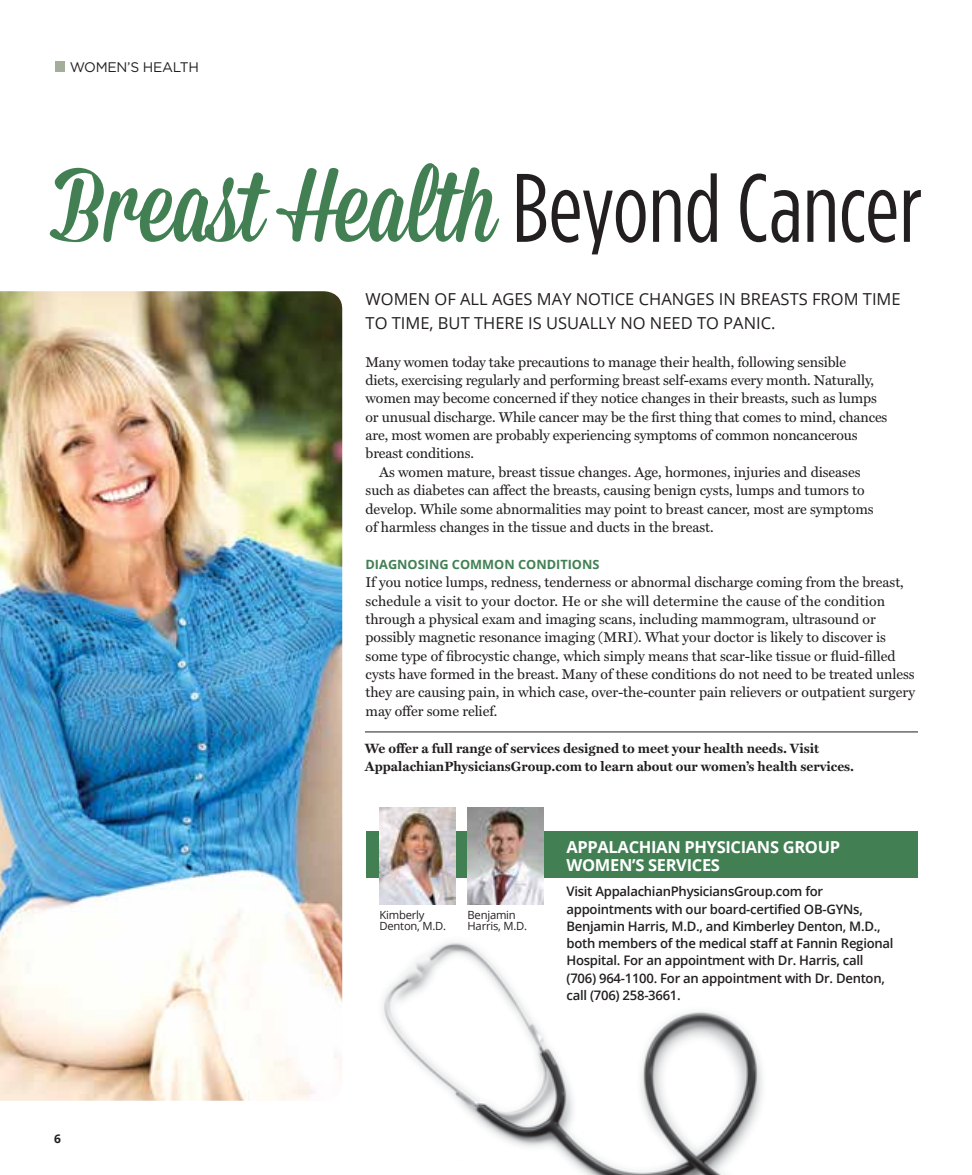
<style>
.page{position:relative;width:972px;height:1175px;background:#fff}
.page>*{position:absolute;margin:0;border:0;box-sizing:border-box;transform-origin:0 0}
.t1{font:103.8px "Mission Script";color:#428054}
.t2{font:16.5px/24px "Open Sans";color:#231f20}
.t3{font:700 16.5px/18px "Open Sans";letter-spacing:-.02em;color:#fff}
.t4{font:14.25px/18.3px "Miller Text";letter-spacing:-.005em;color:#231f20}
.t5{font:13.8px "Gotham";letter-spacing:-.02em;color:#231f20}
.t6{font:700 13.5px/18.3px "Miller Text";color:#231f20}
.t7{font:600 13.2px/17.2px "Open Sans";letter-spacing:-.02em;color:#231f20}
.t8{font:700 12.75px "Open Sans";color:#428054}
.t9{font:700 12px "Open Sans";color:#231f20}
.t10{font:11.25px/11.2px "Open Sans";letter-spacing:-.02em;color:#231f20}
.s1{font-family:"Gotham Condensed";font-size:96.9px;color:#231f20}
</style>
<div class="page">
<img style="left:383px;top:942px;width:380px;height:232px">
<div style="left:366px;top:831px;width:552px;height:47px;background:#428054"></div>
<hr style="left:365px;top:731px;width:553px;height:1px;background:#231f20">
<img style="left:0;top:291px;width:342px;height:809px">
<div style="left:55px;top:62px;width:10px;height:10px;background:#a2ad9a"></div>
<img style="left:468px;top:808px;width:76px;height:96px">
<img style="left:380px;top:808px;width:76px;height:96px">
<p class="t5" style="left:70px;top:58px;width:131px">WOMEN’S HEALTH</p>
<h1 class="t1" style="left:54px;top:143px;width:869px">Breast Health <span class="s1">Beyond Cancer</span></h1>
<p class="t2" style="left:366px;top:287px;width:537px">WOMEN OF ALL AGES MAY NOTICE CHANGES IN BREASTS FROM TIME<br>TO TIME, BUT THERE IS USUALLY NO NEED TO PANIC.</p>
<p class="t4" style="left:366px;top:352px;width:482px">Many women today take precautions to manage their health, following sensible</p>
<p class="t4" style="left:366px;top:371px;width:510px">diets, exercising regularly and performing breast self-exams every month. Naturally,</p>
<p class="t4" style="left:366px;top:389px;width:513px">women may become concerned if they notice changes in their breasts, such as lumps</p>
<p class="t4" style="left:366px;top:407px;width:523px">or unusual discharge. While cancer may be the first thing that comes to mind, chances</p>
<p class="t4" style="left:366px;top:426px;width:494px">are, most women are probably experiencing symptoms of common noncancerous</p>
<p class="t4" style="left:366px;top:444px;width:110px">breast conditions.</p>
<p class="t4" style="left:379px;top:462px;width:483px">As women mature, breast tissue changes. Age, hormones, injuries and diseases</p>
<p class="t4" style="left:366px;top:481px;width:501px">such as diabetes can affect the breasts, causing benign cysts, lumps and tumors to</p>
<p class="t4" style="left:366px;top:499px;width:510px">develop. While some abnormalities may point to breast cancer, most are symptoms</p>
<p class="t4" style="left:366px;top:518px;width:350px">of harmless changes in the tissue and ducts in the breast.</p>
<p class="t8" style="left:366px;top:555px;width:235px">DIAGNOSING COMMON CONDITIONS</p>
<p class="t4" style="left:366px;top:573px;width:551px">If you notice lumps, redness, tenderness or abnormal discharge coming from the breast, schedule a visit to your doctor. He or she will determine the cause of the condition through a physical exam and imaging scans, including mammogram, ultrasound or possibly magnetic resonance imaging (MRI). What your doctor is likely to discover is some type of fibrocystic change, which simply means that scar-like tissue or fluid-filled cysts have formed in the breast. Many of these conditions do not need to be treated unless they are causing pain, in which case, over-the-counter pain relievers or outpatient surgery may offer some relief.</p>
<p class="t6" style="left:365px;top:738px;width:491px">We offer a full range of services designed to meet your health needs. Visit<br>AppalachianPhysiciansGroup.com to learn about our women’s health services.</p>
<p class="t9" style="left:54px;top:1130px;width:8px">6</p>
<p class="t10" style="left:380px;top:909px;width:68px">Kimberly<br>Denton, M.D.</p>
<p class="t10" style="left:468px;top:909px;width:61px">Benjamin<br>Harris, M.D.</p>
<p class="t3" style="left:566px;top:837px;width:275px">APPALACHIAN PHYSICIANS GROUP<br>WOMEN’S SERVICES</p>
<p class="t7" style="left:566px;top:882px;width:329px">Visit AppalachianPhysiciansGroup.com for appointments with our board-certified OB-GYNs, Benjamin Harris, M.D., and Kimberley Denton, M.D., both members of the medical staff at Fannin Regional Hospital. For an appointment with Dr. Harris, call (706) 964-1100. For an appointment with Dr. Denton, call (706) 258-3661.</p>
</div>
